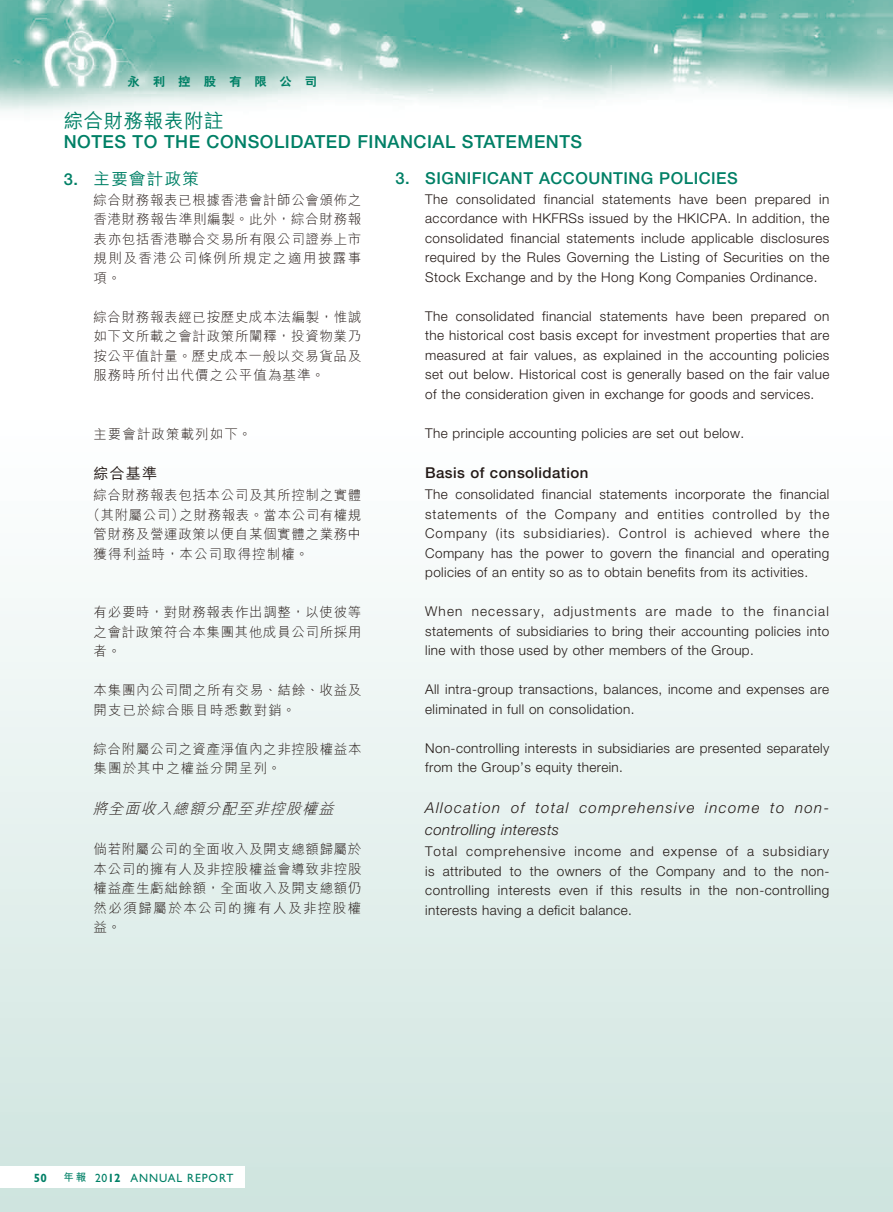
<style>
.page{position:relative;width:893px;height:1212px;background:#fff}
.page>*{position:absolute;margin:0;border:0;box-sizing:border-box;transform-origin:0 0}
.t1{font:500 19.5px "M Hei HK";letter-spacing:.03em;color:#008066}
.t2{font:500 18px "Helvetica Neue LT Std";letter-spacing:.03em;color:#008066}
.t3{font:500 16.5px "Helvetica Neue LT Std";letter-spacing:.03em;color:#008066}
.t4{font:500 16.5px "M Hei HK";letter-spacing:.08em;color:#008066}
.t5{font:italic 300 15px/22.5px "Helvetica Neue LT Std";letter-spacing:.095em;color:#231916}
.t6{font:500 15px "Helvetica Neue LT Std";letter-spacing:.03em;color:#231916}
.t7{font:italic 300 15px "M Hei HK";color:#231916}
.t8{font:500 15px "M Hei HK";color:#231916}
.t9{font:300 13.5px/19.5px "Helvetica Neue LT Std";letter-spacing:.03em;color:#231916;text-align:justify}
.t10{font:300 13.5px/19.5px "M Hei HK";letter-spacing:.05em;color:#231916;text-align:justify}
.t11{font:300 13.5px "M Hei HK";letter-spacing:.08em;color:#231916}
.t12{font:12px "Gill Sans Std";letter-spacing:.075em;color:#008066}
.t13{font:800 12px "C Hei 2 HK";letter-spacing:1.05em;color:#008066}
.t14{font:700 12px "Gill Sans Std";color:#008066}
.s1{font-family:"Helvetica Neue LT Std"}
.s2{font-family:"M Hei HK";font-weight:700;font-size:10.5px}
.s3{font-weight:700}
</style>
<div class="page">
<div style="left:0;top:381px;width:893px;height:831px;background:linear-gradient(to bottom,#fff,#cfe4df)"></div>
<img style="left:0;top:0;width:893px;height:112px">
<div style="left:0;top:1167px;width:244px;height:21px;background:#fff"></div>
<p class="t13" style="left:128px;top:73px;width:191px">永利控股有限公司</p>
<h1 class="t1" style="left:64px;top:107px;width:161px">綜合財務報表附註</h1>
<h2 class="t2" style="left:64px;top:131px;width:520px">NOTES TO THE CONSOLIDATED FINANCIAL STATEMENTS</h2>
<p class="t3" style="left:395px;top:168px;width:344px">3. SIGNIFICANT ACCOUNTING POLICIES</p>
<p class="t9" style="left:425px;top:189px;width:406px">The consolidated financial statements have been prepared in accordance with HKFRSs issued by the HKICPA. In addition, the consolidated financial statements include applicable disclosures required by the Rules Governing the Listing of Securities on the Stock Exchange and by the Hong Kong Companies Ordinance.</p>
<p class="t9" style="left:425px;top:306px;width:406px">The consolidated financial statements have been prepared on the historical cost basis except for investment properties that are measured at fair values, as explained in the accounting policies set out below. Historical cost is generally based on the fair value of the consideration given in exchange for goods and services.</p>
<p class="t9" style="left:425px;top:423px;width:321px">The principle accounting policies are set out below.</p>
<p class="t6" style="left:425px;top:464px;width:165px">Basis of consolidation</p>
<p class="t9" style="left:425px;top:484px;width:406px">The consolidated financial statements incorporate the financial statements of the Company and entities controlled by the Company (its subsidiaries). Control is achieved where the Company has the power to govern the financial and operating policies of an entity so as to obtain benefits from its activities.</p>
<p class="t9" style="left:425px;top:601px;width:406px">When necessary, adjustments are made to the financial statements of subsidiaries to bring their accounting policies into line with those used by other members of the Group.</p>
<p class="t9" style="left:425px;top:679px;width:406px">All intra-group transactions, balances, income and expenses are eliminated in full on consolidation.</p>
<p class="t9" style="left:425px;top:738px;width:406px">Non-controlling interests in subsidiaries are presented separately from the Group’s equity therein.</p>
<p class="t5" style="left:425px;top:796px;width:405px">Allocation of total comprehensive income to non&shy;controlling interests</p>
<p class="t9" style="left:425px;top:841px;width:406px">Total comprehensive income and expense of a subsidiary is attributed to the owners of the Company and to the non&shy;controlling interests even if this results in the non-controlling interests having a deficit balance.</p>
<p class="t4" style="left:64px;top:167px;width:137px"><span class="s1">3.</span> 主要會計政策</p>
<p class="t10" style="left:93px;top:189px;width:269px">綜合財務報表已根據香港會計師公會頒佈之香港財務報告準則編製。此外，綜合財務報表亦包括香港聯合交易所有限公司證券上市規則及香港公司條例所規定之適用披露事項。</p>
<p class="t10" style="left:93px;top:306px;width:269px">綜合財務報表經已按歷史成本法編製，惟誠如下文所載之會計政策所闡釋，投資物業乃按公平值計量。歷史成本一般以交易貨品及服務時所付出代價之公平值為基準。</p>
<p class="t11" style="left:93px;top:424px;width:160px">主要會計政策載列如下。</p>
<p class="t8" style="left:94px;top:463px;width:65px">綜合基準</p>
<p class="t10" style="left:94px;top:485px;width:269px">綜合財務報表包括本公司及其所控制之實體</p>
<p class="t10" style="left:87px;top:504px;width:276px">（其附屬公司）之財務報表。當本公司有權規</p>
<p class="t10" style="left:94px;top:524px;width:269px">管財務及營運政策以便自某個實體之業務中</p>
<p class="t11" style="left:94px;top:544px;width:217px">獲得利益時，本公司取得控制權。</p>
<p class="t10" style="left:94px;top:602px;width:269px">有必要時，對財務報表作出調整，以使彼等之會計政策符合本集團其他成員公司所採用者。</p>
<p class="t10" style="left:94px;top:680px;width:269px">本集團內公司間之所有交易、結餘、收益及開支已於綜合賬目時悉數對銷。</p>
<p class="t10" style="left:94px;top:738px;width:269px">綜合附屬公司之資產淨值內之非控股權益本集團於其中之權益分開呈列。</p>
<p class="t7" style="left:92px;top:797px;width:248px">將全面收入總額分配至非控股權益</p>
<p class="t10" style="left:93px;top:839px;width:270px">倘若附屬公司的全面收入及開支總額歸屬於本公司的擁有人及非控股權益會導致非控股權益產生虧絀餘額，全面收入及開支總額仍然必須歸屬於本公司的擁有人及非控股權益。</p>
<p class="t14" style="left:34px;top:1170px;width:15px">50</p>
<p class="t12" style="left:63px;top:1170px;width:172px"><span class="s2">年報</span> 20<span class="s3">12</span> ANNUAL REPORT</p>
</div>
